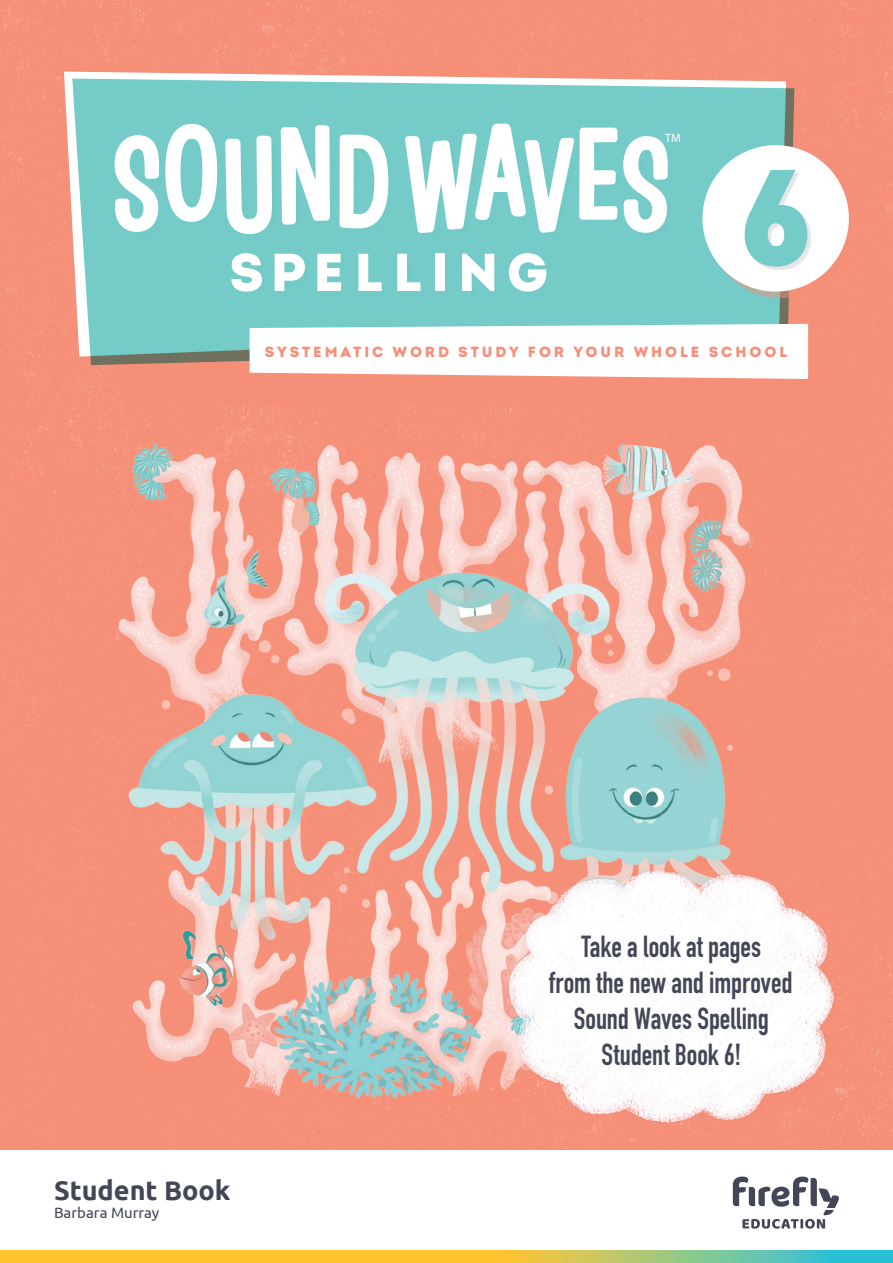
<style>
.page{position:relative;width:893px;height:1263px;background:#fff}
.page>*{position:absolute;margin:0;border:0;box-sizing:border-box;transform-origin:0 0}
.t1{font:30px/36px "DIN Engschrift Std";letter-spacing:-.005em;color:#434657;text-align:center;scale:.95 1}
.t2{font:700 27px "Ubuntu";color:#434657}
.t3{font:15px "Ubuntu";color:#434657}
.t4{font:14.7px "Intro Demo Black CAPS";letter-spacing:.2em;color:#f58f7a}
.t5{font:12px "Myriad Pro";color:#fff}
</style>
<div class="page">
<div style="left:0;top:0;width:893px;height:1150px;background:#f68f78"></div>
<div style="left:0;top:214px;width:53px;height:390px;background:#f68f78"></div>
<svg style="left:0;top:1251px;width:893px;height:12px;background:#ccc458"></svg>
<img style="left:115px;top:442px;width:639px;height:688px">
<svg style="left:64px;top:72px;width:722px;height:285px;fill:#f6907a"></svg>
<svg style="left:72px;top:79px;width:722px;height:286px;background:#7fcac6"></svg>
<div style="left:708px;top:151px;width:147px;height:147px;background:#f58f7a;opacity:.5"></div>
<div style="left:256px;top:330px;width:558px;height:55px;background:#f58f7a"></div>
<svg style="left:250px;top:324px;width:558px;height:55px;background:#f9f6f5"></svg>
<svg style="left:733px;top:1176px;width:106px;height:53px"></svg>
<div style="left:119px;top:128px;width:553px;height:168px;background:#73c9c7"></div>
<svg style="left:231px;top:253px;width:31px;height:39px"></svg>
<svg style="left:275px;top:254px;width:30px;height:37px"></svg>
<svg style="left:317px;top:254px;width:24px;height:37px"></svg>
<svg style="left:358px;top:254px;width:24px;height:37px"></svg>
<svg style="left:397px;top:254px;width:23px;height:37px"></svg>
<div style="left:435px;top:254px;width:10px;height:37px;background:#fff"></div>
<svg style="left:462px;top:254px;width:32px;height:37px"></svg>
<svg style="left:509px;top:253px;width:37px;height:39px"></svg>
<svg style="left:115px;top:135px;width:44px;height:97px"></svg>
<svg style="left:165px;top:124px;width:52px;height:98px"></svg>
<svg style="left:225px;top:136px;width:47px;height:98px"></svg>
<svg style="left:281px;top:125px;width:49px;height:100px"></svg>
<svg style="left:340px;top:135px;width:48px;height:93px"></svg>
<svg style="left:405px;top:124px;width:263px;height:109px"></svg>
<img style="left:0;top:0;width:31px;height:145px">
<div style="left:0;top:866px;width:6px;height:284px;background:#f68f78"></div>
<img style="left:488px;top:845px;width:368px;height:284px">
<svg style="left:702px;top:144px;width:148px;height:148px"></svg>
<p class="t5" style="left:665px;top:131px;width:17px">TM</p>
<p class="t4" style="left:265px;top:343px;width:524px">SYSTEMATIC WORD STUDY FOR YOUR WHOLE SCHOOL</p>
<p class="t2" style="left:54px;top:1174px;width:178px">Student Book</p>
<p class="t3" style="left:54px;top:1204px;width:107px">Barbara Murray</p>
<p class="t1" style="left:549px;top:929px;width:258px">Take a look at pages<br>from the new and improved<br>Sound Waves Spelling<br>Student Book 6!</p>
</div>
